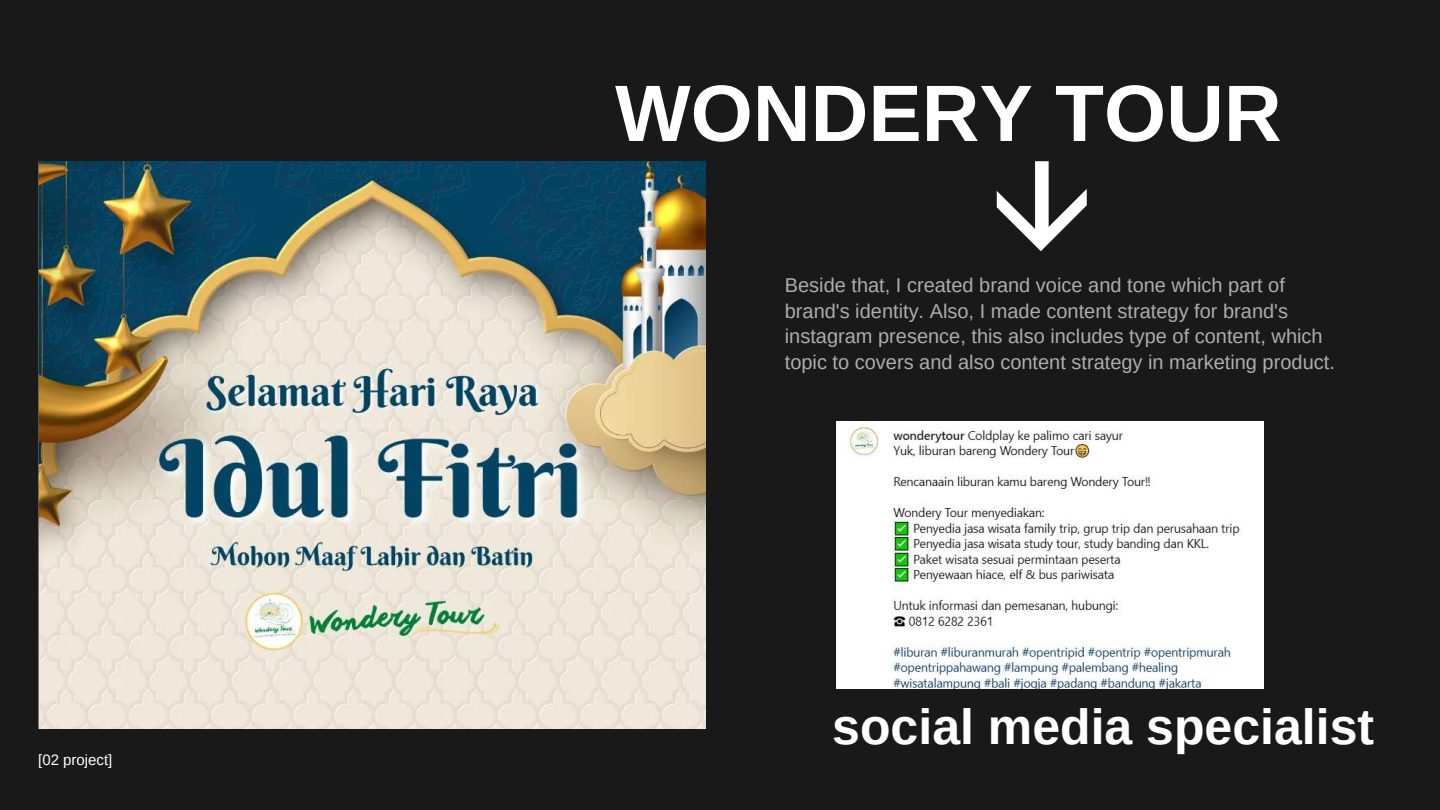
<style>
.page{position:relative;width:1440px;height:810px;background:#191919}
.page>*{position:absolute;margin:0;border:0;box-sizing:border-box;transform-origin:0 0}
.t1{font:700 80px "Arimo";color:#fff}
.t2{font:700 50px "Arimo";color:#fff}
.t3{font:20px/25.5px "Arimo";color:#adadad}
.t4{font:15px "Arimo";color:#fff}
</style>
<div class="page">
<img style="left:38px;top:161px;width:668px;height:568px">
<svg style="left:997px;top:161px;width:90px;height:90px"></svg>
<img style="left:836px;top:421px;width:428px;height:268px">
<p class="t4" style="left:38px;top:752px;width:76px">[02 project]</p>
<h1 class="t1" style="left:615px;top:69px;width:668px">WONDERY TOUR</h1>
<p class="t3" style="left:785px;top:273px;width:552px">Beside that, I created brand voice and tone which part of brand's identity. Also, I made content strategy for brand's instagram presence, this also includes type of content, which topic to covers and also content strategy in marketing product.</p>
<h2 class="t2" style="left:832px;top:699px;width:543px">social media specialist</h2>
</div>
